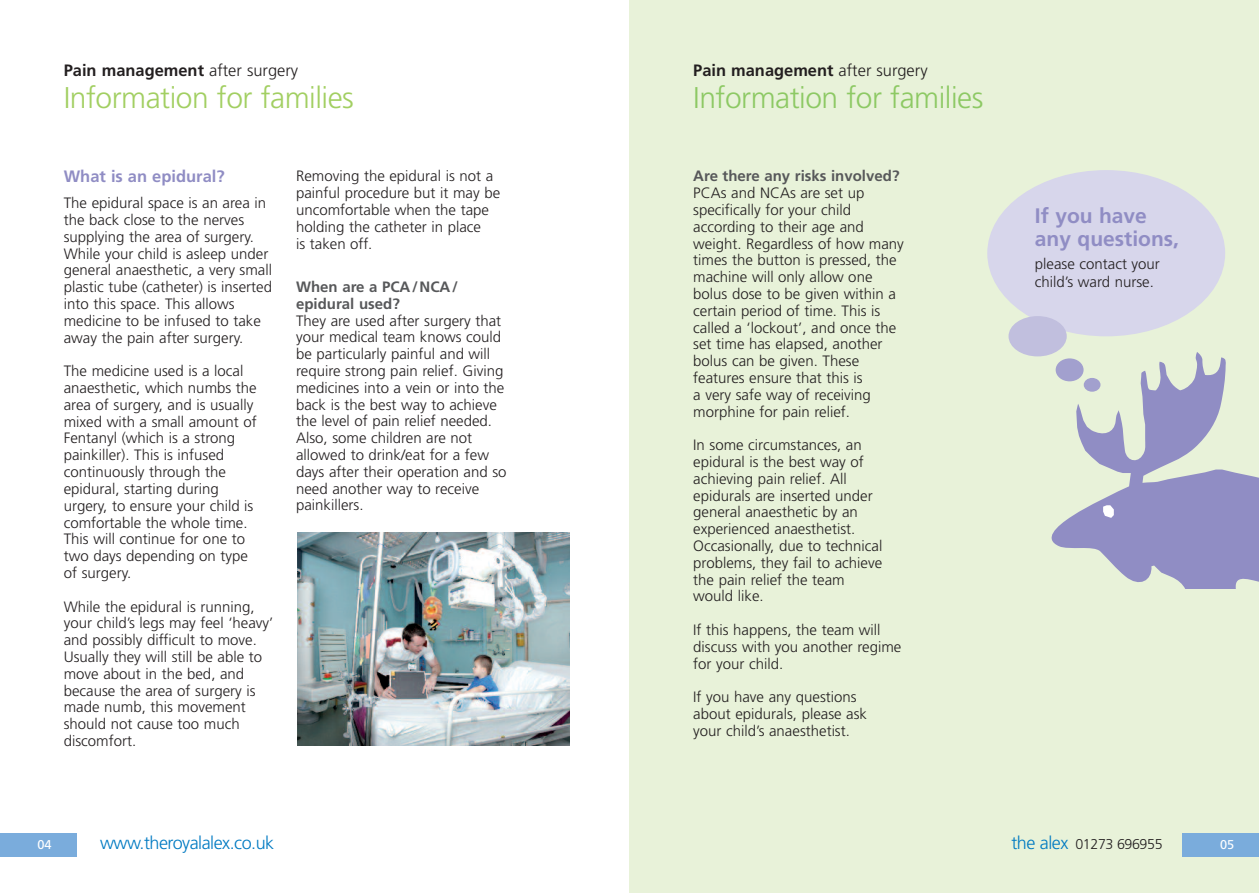
<style>
.page{position:relative;width:1259px;height:893px;background:#fff}
.page>*{position:absolute;margin:0;border:0;box-sizing:border-box;transform-origin:0 0}
.t1{font:300 30px "Frutiger";letter-spacing:-.015em;color:#8dc964}
.t2{font:300 30px "Frutiger";letter-spacing:-.015em;color:#a2cf62}
.t3{font:700 21px/22.5px "Frutiger";color:#908dc4}
.t4{font:300 18px "Frutiger";letter-spacing:-.03em;color:#007ac2}
.t5{font:700 16.5px "Frutiger";color:#231f20}
.t6{font:700 16.5px "Frutiger";color:#908dc4}
.t7{font:300 15px/16.8px "Frutiger";color:#231f20}
.t8{font:700 15px/16.8px "Frutiger";color:#57585a}
.t9{font:300 14.25px "Frutiger";letter-spacing:-.03em;color:#231f20}
.t10{font:12.75px "Frutiger";color:#fff}
.s1{font-weight:300}
.s2{font-size:18px;color:#007ac2}
</style>
<div class="page">
<div style="left:629px;top:0;width:630px;height:893px;background:#e8f2d9"></div>
<svg style="left:1051px;top:352px;width:208px;height:236px;fill:#908dc4"></svg>
<svg style="left:1103px;top:505px;width:10px;height:13px"></svg>
<div style="left:0;top:833px;width:77px;height:24px;background:#7aacdc"></div>
<div style="left:1182px;top:833px;width:77px;height:24px;background:#7aacdc"></div>
<div style="left:987px;top:170px;width:238px;height:166px;background:#d7d6eb;border-radius:50%"></div>
<div style="left:1008px;top:316px;width:58px;height:40px;background:#c1bfde;border-radius:50%"></div>
<div style="left:1055px;top:358px;width:28px;height:23px;background:#a2a0ce;border-radius:50%"></div>
<div style="left:1083px;top:378px;width:17px;height:14px;background:#a2a0ce;border-radius:50%"></div>
<img style="left:298px;top:533px;width:272px;height:212px">
<p class="t5" style="left:64px;top:64px;width:236px">Pain management <span class="s1">after surgery</span></p>
<h1 class="t2" style="left:64px;top:85px;width:292px">Information for families</h1>
<p class="t6" style="left:64px;top:170px;width:162px">What is an epidural?</p>
<p class="t7" style="left:64px;top:196px;width:210px">The epidural space is an area in the back close to the nerves supplying the area of surgery.<br>While your child is asleep under general anaesthetic, a very small plastic tube (catheter) is inserted into this space. This allows medicine to be infused to take away the pain after surgery.</p>
<p class="t7" style="left:64px;top:364px;width:194px">The medicine used is a local anaesthetic, which numbs the area of surgery, and is usually mixed with a small amount of<br>Fentanyl (which is a strong painkiller). This is infused continuously through the epidural, starting during urgery, to ensure your child is comfortable the whole time.<br>This will continue for one to two days depending on type of surgery.</p>
<p class="t7" style="left:64px;top:599px;width:211px">While the epidural is running, your child’s legs may feel ‘heavy’ and possibly difficult to move.<br>Usually they will still be able to move about in the bed, and because the area of surgery is made numb, this movement should not cause too much discomfort.</p>
<p class="t7" style="left:296px;top:169px;width:206px">Removing the epidural is not a painful procedure but it may be uncomfortable when the tape holding the catheter in place<br>is taken off.</p>
<p class="t8" style="left:296px;top:279px;width:163px">When are a PCA/NCA/ epidural used?</p>
<p class="t7" style="left:296px;top:313px;width:212px">They are used after surgery that your medical team knows could be particularly painful and will require strong pain relief. Giving medicines into a vein or into the back is the best way to achieve the level of pain relief needed.<br>Also, some children are not allowed to drink/eat for a few days after their operation and so need another way to receive painkillers.</p>
<p class="t5" style="left:693px;top:64px;width:236px">Pain management <span class="s1">after surgery</span></p>
<h1 class="t1" style="left:693px;top:85px;width:292px">Information for families</h1>
<p class="t8" style="left:693px;top:169px;width:208px">Are there any risks involved?</p>
<p class="t7" style="left:693px;top:186px;width:212px">PCAs and NCAs are set up specifically for your child according to their age and weight. Regardless of how many times the button is pressed, the machine will only allow one bolus dose to be given within a certain period of time. This is called a ‘lockout’, and once the set time has elapsed, another bolus can be given. These features ensure that this is<br>a very safe way of receiving morphine for pain relief.</p>
<p class="t7" style="left:693px;top:438px;width:190px">In some circumstances, an epidural is the best way of achieving pain relief. All epidurals are inserted under general anaesthetic by an experienced anaesthetist.<br>Occasionally, due to technical problems, they fail to achieve the pain relief the team would like.</p>
<p class="t7" style="left:693px;top:622px;width:210px">If this happens, the team will discuss with you another regime for your child.</p>
<p class="t7" style="left:693px;top:690px;width:175px">If you have any questions about epidurals, please ask your child’s anaesthetist.</p>
<h2 class="t3" style="left:1035px;top:206px;width:146px">If you have any questions,</h2>
<p class="t7" style="left:1035px;top:256px;width:126px;line-height:18px">please contact your child’s ward nurse.</p>
<p class="t10" style="left:38px;top:839px;width:16px">04</p>
<p class="t4" style="left:100px;top:835px;width:176px">www.theroyalalex.co.uk</p>
<p class="t9" style="left:1011px;top:838px;width:153px"><span class="s2">the alex</span> 01273 696955</p>
<p class="t10" style="left:1220px;top:839px;width:16px">05</p>
</div>
